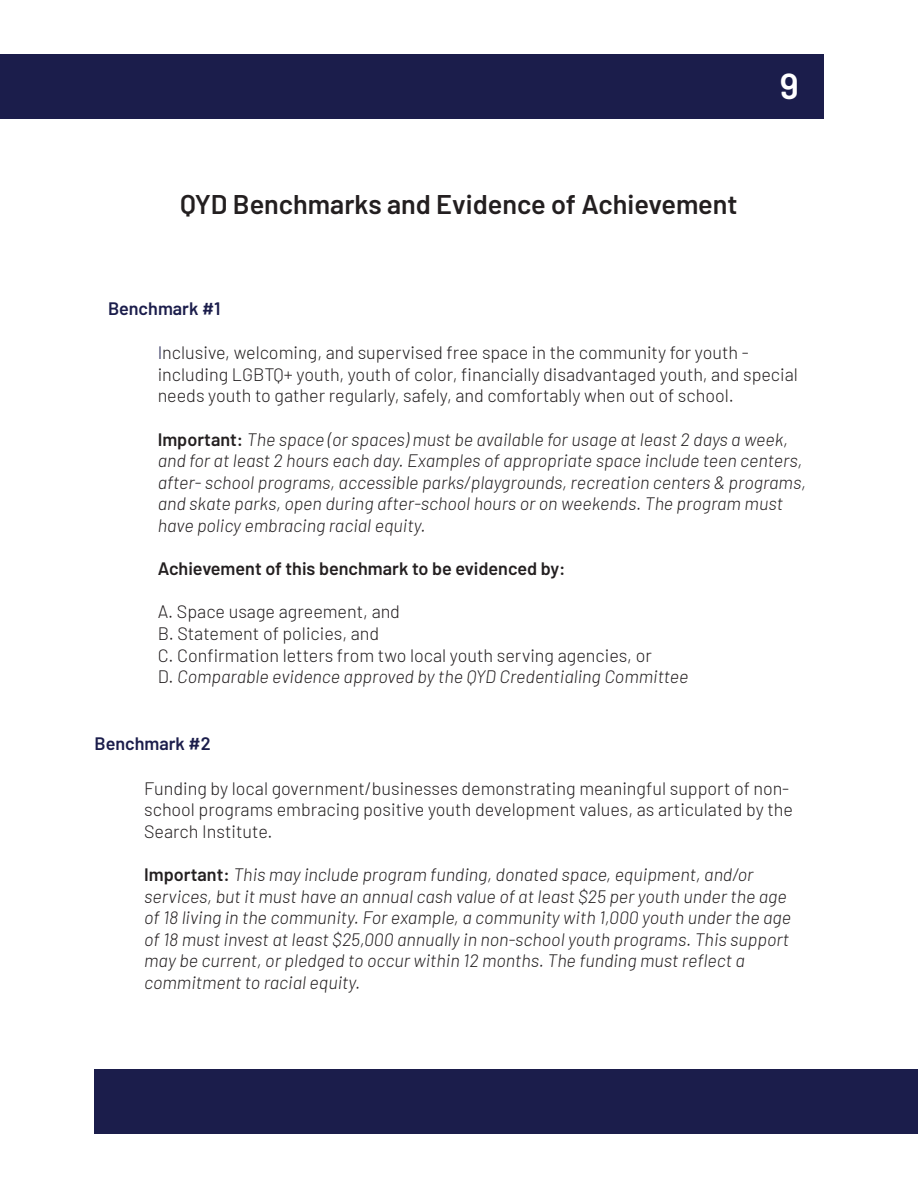
<style>
.page{position:relative;width:918px;height:1188px;background:#fff}
.page>*{position:absolute;margin:0;border:0;box-sizing:border-box;transform-origin:0 0}
.t1{font:600 36px "Barlow";color:#fff}
.t2{font:600 27px "Barlow";color:#231f20}
.t3{font:italic 300 18px/21.6px "Barlow";color:#231f20}
.t4{font:300 18px/21.6px "Barlow";color:#231f20}
.t5{font:600 18px "Barlow";color:#231f20}
.t6{font:600 18px "Barlow";color:#1b1d4b}
.s1{color:#1b1d4b}
.s2{font-weight:600;font-style:normal}
.s3{font-style:normal}
</style>
<div class="page">
<div style="left:0;top:54px;width:824px;height:65px;background:#1b1d4b"></div>
<div style="left:94px;top:1069px;width:824px;height:65px;background:#1b1d4b"></div>
<p class="t2" style="left:180px;top:184px;width:559px">QYD Benchmarks and Evidence of Achievement</p>
<p class="t1" style="left:780px;top:59px;width:20px">9</p>
<p class="t6" style="left:108px;top:295px;width:114px">Benchmark #1</p>
<p class="t4" style="left:158px;top:341px;width:642px"><span class="s1">I</span>nclusive, welcoming, and supervised free space in the community for youth - including LGBTQ+ youth, youth of color, financially disadvantaged youth, and special needs youth to gather regularly, safely, and comfortably when out of school.</p>
<p class="t3" style="left:158px;top:427px;width:650px"><span class="s2">Important:</span> The space (or spaces) must be available for usage at least 2 days a week, and for at least 2 hours each day. Examples of appropriate space include teen centers, after- school programs, accessible parks/playgrounds, recreation centers &amp; programs, and skate parks, open during after-school hours or on weekends. The program must have policy embracing racial equity.</p>
<p class="t5" style="left:158px;top:556px;width:409px">Achievement of this benchmark to be evidenced by:</p>
<p class="t4" style="left:158px;top:600px;width:244px">A. Space usage agreement, and</p>
<p class="t4" style="left:158px;top:621px;width:223px">B. Statement of policies, and</p>
<p class="t4" style="left:158px;top:643px;width:496px">C. Confirmation letters from two local youth serving agencies, or</p>
<p class="t3" style="left:158px;top:665px;width:532px"><span class="s3">D.</span> Comparable evidence approved by the QYD Credentialing Committee</p>
<p class="t6" style="left:94px;top:731px;width:118px">Benchmark #2</p>
<p class="t4" style="left:144px;top:776px;width:650px">Funding by local government/businesses demonstrating meaningful support of non&shy;school programs embracing positive youth development values, as articulated by the<br>Search Institute.</p>
<p class="t3" style="left:144px;top:862px;width:648px"><span class="s2">Important:</span> This may include program funding, donated space, equipment, and/or services, but it must have an annual cash value of at least $25 per youth under the age of 18 living in the community. For example, a community with 1,000 youth under the age of 18 must invest at least $25,000 annually in non-school youth programs. This support may be current, or pledged to occur within 12 months. The funding must reflect a commitment to racial equity.</p>
</div>
